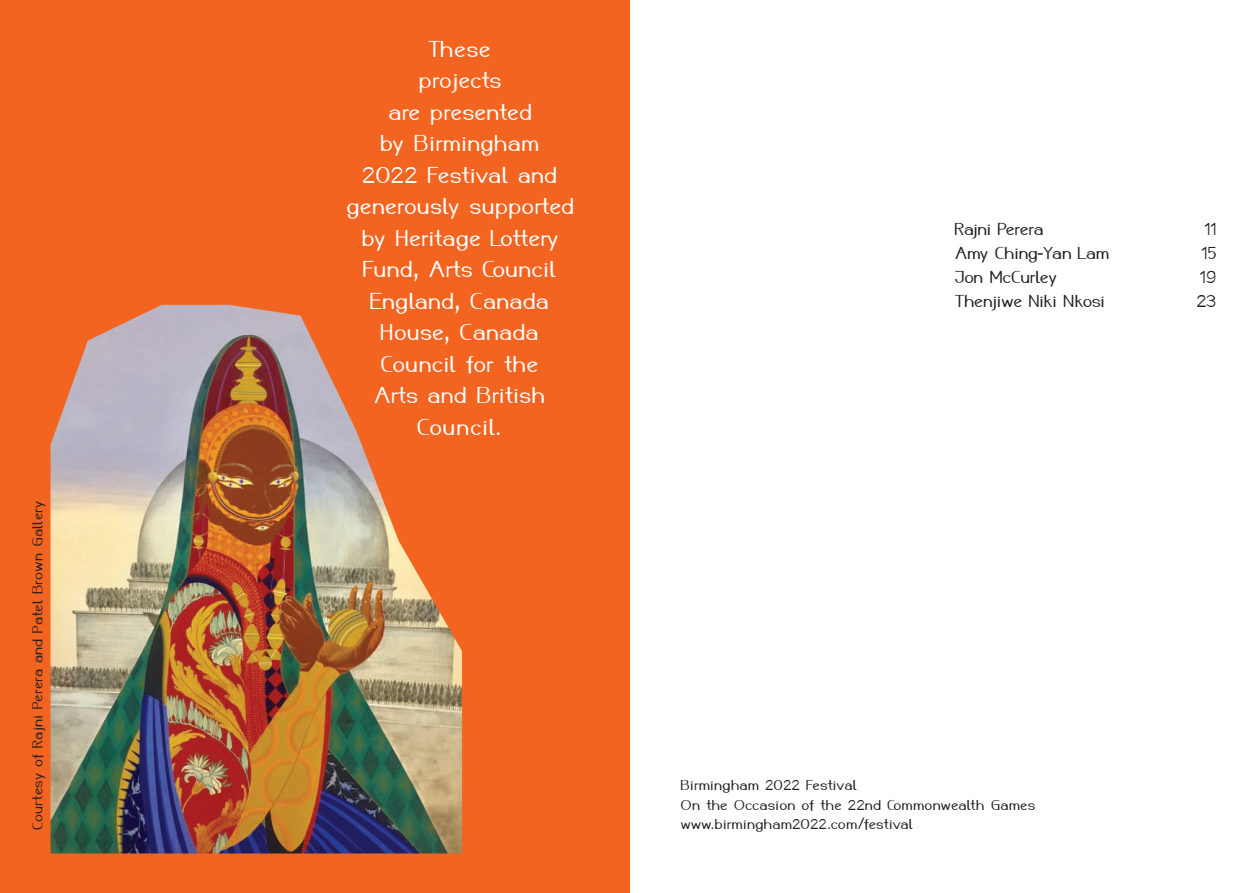
<style>
.page{position:relative;width:1259px;height:893px;background:#fff}
.page>*{position:absolute;margin:0;border:0;box-sizing:border-box;transform-origin:0 0}
.titles_small{font:24px/31.5px "Anne Marie Piguet";letter-spacing:.005em;color:#fff;text-align:center}
.Body{font:18px "Anne Marie Piguet";letter-spacing:-.025em;color:#231f20}
.Body_small{font:15px "Anne Marie Piguet";color:#231f20}
</style>
<div class="page">
<div style="left:0;top:0;width:629px;height:893px;background:#f36421"></div>
<img style="left:50px;top:305px;width:412px;height:548px">
<p class="Body_small" style="left:29px;top:830px;width:331px;rotate:-90deg">Courtesy of Rajni Perera and Patel Brown Gallery</p>
<p class="titles_small" style="left:380px;top:34px;width:161px">These<br>projects<br>are presented by Birmingham</p>
<p class="titles_small" style="left:346px;top:160px;width:229px">2022 Festival and generously supported by Heritage Lottery<br>Fund, Arts Council<br>England, Canada<br>House, Canada<br>Council for the<br>Arts and British<br>Council.</p>
<p class="Body" style="left:955px;top:218px;width:90px">Rajni Perera</p>
<p class="Body" style="left:1204px;top:218px;width:14px">11</p>
<p class="Body" style="left:955px;top:242px;width:156px">Amy Ching-Yan Lam</p>
<p class="Body" style="left:1201px;top:242px;width:17px">15</p>
<p class="Body" style="left:955px;top:266px;width:104px">Jon McCurley</p>
<p class="Body" style="left:1199px;top:266px;width:18px">19</p>
<p class="Body" style="left:955px;top:290px;width:152px">Thenjiwe Niki Nkosi</p>
<p class="Body" style="left:1196px;top:290px;width:22px">23</p>
<p class="Body_small" style="left:680px;top:777px;width:178px">Birmingham 2022 Festival</p>
<p class="Body_small" style="left:680px;top:796px;width:356px">On the Occasion of the 22nd Commonwealth Games</p>
<p class="Body_small" style="left:680px;top:816px;width:234px">www.birmingham2022.com/festival</p>
</div>
